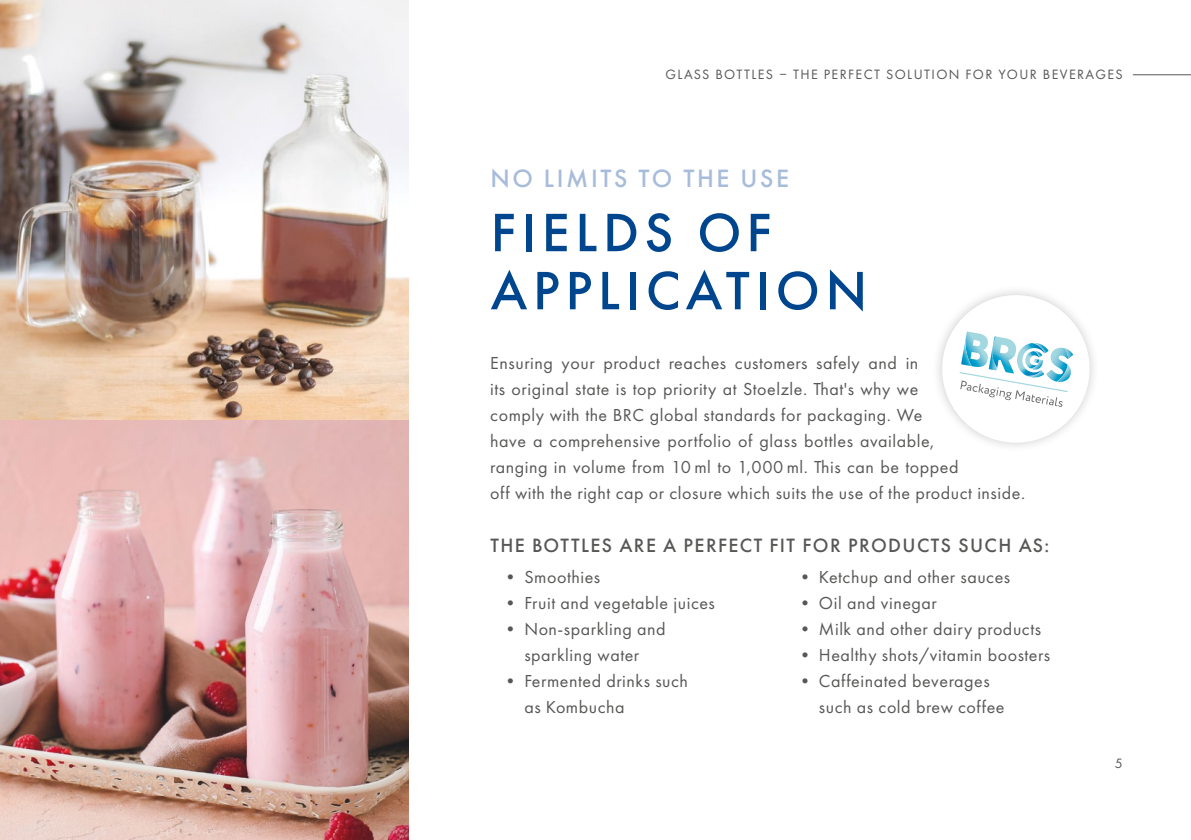
<style>
.page{position:relative;width:1191px;height:840px;background:#fff}
.page>*{position:absolute;margin:0;border:0;box-sizing:border-box;transform-origin:0 0}
.t1{font:500 56px/58px "Futura PT";letter-spacing:.1em;color:#00468e}
.t2{font:500 26px "Futura PT";letter-spacing:.1em;color:#a7bcda}
.t3{font:500 20px "Futura PT";letter-spacing:.07em;color:#575756}
.t4{font:18px/26px "Futura PT";letter-spacing:.03em;color:#575756}
.t5{font:14px "Futura PT";letter-spacing:.1em;color:#575756}
</style>
<div class="page">
<img style="left:1px;top:0;width:407px;height:839px">
<img style="left:0;top:0;width:1px;height:839px">
<svg style="left:938px;top:291px;width:156px;height:156px"></svg>
<hr style="left:1132px;top:74px;width:59px;height:1px;background:#575756">
<p class="t5" style="left:665px;top:66px;width:459px">GLASS BOTTLES – THE PERFECT SOLUTION FOR YOUR BEVERAGES</p>
<h2 class="t2" style="left:490px;top:163px;width:300px">NO LIMITS TO THE USE</h2>
<h1 class="t1" style="left:490px;top:203px;width:378px">FIELDS OF<br>APPLICATION</h1>
<p class="t4" style="left:490px;top:350px;width:536px">Ensuring your product reaches customers safely and in<br>its original state is top priority at Stoelzle. That's why we<br>comply with the BRC global standards for packaging. We<br>have a comprehensive portfolio of glass bottles available,<br>ranging in volume from 10 ml to 1,000 ml. This can be topped<br>off with the right cap or closure which suits the use of the product inside.</p>
<p class="t3" style="left:490px;top:532px;width:560px">THE BOTTLES ARE A PERFECT FIT FOR PRODUCTS SUCH AS:</p>
<p class="t4" style="left:501px;top:564px;width:100px">• Smoothies</p>
<p class="t4" style="left:501px;top:590px;width:215px">• Fruit and vegetable juices</p>
<p class="t4" style="left:501px;top:616px;width:165px;text-align:center">• Non-sparkling and sparkling water</p>
<p class="t4" style="left:524px;top:668px;width:165px;text-indent:-23px">• Fermented drinks such as Kombucha</p>
<p class="t4" style="left:796px;top:564px;width:215px">• Ketchup and other sauces</p>
<p class="t4" style="left:796px;top:590px;width:142px">• Oil and vinegar</p>
<p class="t4" style="left:796px;top:615px;width:246px">• Milk and other dairy products</p>
<p class="t4" style="left:796px;top:641px;width:255px">• Healthy shots/vitamin boosters</p>
<p class="t4" style="left:819px;top:667px;width:187px;text-indent:-23px">• Caffeinated beverages such as cold brew coffee</p>
<p class="t5" style="left:1115px;top:755px;width:9px">5</p>
</div>
